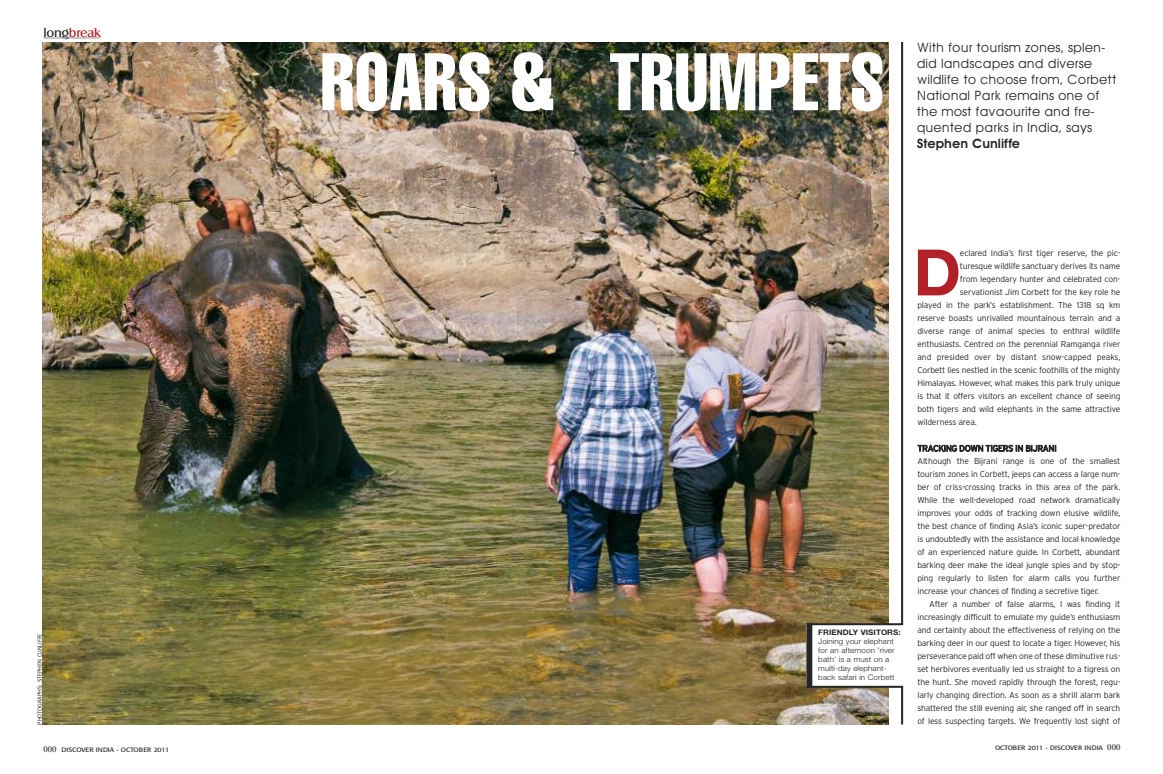
<style>
.page{position:relative;width:1163px;height:774px;background:#fff}
.page>*{position:absolute;margin:0;border:0;box-sizing:border-box;transform-origin:0 0}
.t1{font:extra-condensed 80px "Helvetica";letter-spacing:.01em;color:#fff;scale:.9 1}
.t2{font:700 64.1px "Helvetica Neue";color:#b12127}
.t3{font:13px/16px "Avant Garde";color:#272627}
.t4{font:600 13px "Avant Garde";color:#272627}
.t5{font:12.6px "Castle T";letter-spacing:-.02em;color:#b12127;scale:1.11 1}
.t6{font:300 8.5px/13px "Interstate";letter-spacing:-.02em;color:#272627}
.t7{font:300 7.6px/9px "Helvetica Neue";letter-spacing:.01em;color:#272627;scale:1.05 1}
.t8{font:700 7.6px "Helvetica Neue";letter-spacing:.01em;color:#272627;scale:1.05 1}
.t9{font:6.3px "Formata";color:#272627;scale:1.11 1}
.t10{font:6px "Meta";color:#272627}
.s1{color:#272627}
.s2{font-family:"Apple Garamond";font-size:9px}
</style>
<div class="page">
<img style="left:43px;top:42px;width:845px;height:682px">
<hr style="left:43px;top:38px;width:57px;height:1px;background:#939393">
<hr style="left:901px;top:42px;width:2px;height:682px;background:#272627">
<div style="left:806px;top:624px;width:101px;height:62px;background:#fff"></div>
<hr style="left:806px;top:623px;width:97px;height:2px;background:#272627">
<hr style="left:806px;top:686px;width:97px;height:2px;background:#272627">
<div style="left:806px;top:623px;width:6px;height:65px;background:#272627"></div>
<h3 class="t5" style="left:43px;top:25px;width:53px"><span class="s1">long</span>break</h3>
<p class="t10" style="left:36px;top:724px;width:93px;rotate:-90deg">PHOTOGRAPHS: STEPHEN CUNLIFFE</p>
<h1 class="t1" style="left:321px;top:53px;width:627px">ROARS &amp; TRUMPETS</h1>
<h3 class="t3" style="left:916px;top:39px;width:201px">With four tourism zones, splen&shy;did landscapes and diverse wildlife to choose from, Corbett<br>National Park remains one of the most favaourite and fre&shy;quented parks in India, says</h3>
<h3 class="t4" style="left:916px;top:136px;width:105px">Stephen Cunliffe</h3>
<p class="t8" style="left:818px;top:629px;width:80px">FRIENDLY VISITORS:</p>
<p class="t7" style="left:818px;top:637px;width:74px">Joining your elephant for an afternoon 'river bath' is a must on a multi-day elephant&shy;back safari in Corbett</p>
<h2 class="t2" style="left:913px;top:250px;width:49px">D</h2>
<p class="t6" style="left:959px;top:247px;width:162px">eclared India’s first tiger reserve, the pic-</p>
<p class="t6" style="left:959px;top:260px;width:162px">turesque wildlife sanctuary derives its name</p>
<p class="t6" style="left:959px;top:273px;width:162px">from legendary hunter and celebrated con-</p>
<p class="t6" style="left:959px;top:286px;width:162px">servationist Jim Corbett for the key role he</p>
<p class="t6" style="left:917px;top:299px;width:204px">played in the park’s establishment. The 1318 sq km</p>
<p class="t6" style="left:917px;top:312px;width:204px">reserve boasts unrivalled mountainous terrain and a</p>
<p class="t6" style="left:917px;top:325px;width:204px">diverse range of animal species to enthral wildlife</p>
<p class="t6" style="left:917px;top:338px;width:204px">enthusiasts. Centred on the perennial Ramganga river</p>
<p class="t6" style="left:917px;top:351px;width:204px">and presided over by distant snow-capped peaks,</p>
<p class="t6" style="left:917px;top:364px;width:204px">Corbett lies nestled in the scenic foothills of the mighty</p>
<p class="t6" style="left:917px;top:377px;width:204px">Himalayas. However, what makes this park truly unique</p>
<p class="t6" style="left:917px;top:390px;width:204px">is that it offers visitors an excellent chance of seeing</p>
<p class="t6" style="left:917px;top:403px;width:204px">both tigers and wild elephants in the same attractive</p>
<p class="t6" style="left:917px;top:416px;width:61px">wilderness area.</p>
<p class="t6" style="left:917px;top:442px;width:204px">TRACKING DOWN TIGERS IN BIJRANI<br>Although the Bijrani range is one of the smallest tourism zones in Corbett, jeeps can access a large num&shy;ber of criss-crossing tracks in this area of the park.<br>While the well-developed road network dramatically improves your odds of tracking down elusive wildlife, the best chance of finding Asia’s iconic super-predator is undoubtedly with the assistance and local knowledge of an experienced nature guide. In Corbett, abundant barking deer make the ideal jungle spies and by stop&shy;ping regularly to listen for alarm calls you further increase your chances of finding a secretive tiger.</p>
<p class="t6" style="left:917px;top:598px;width:204px;text-align:justify;text-indent:12px">After a number of false alarms, I was finding it increasingly difficult to emulate my guide’s enthusiasm and certainty about the effectiveness of relying on the barking deer in our quest to locate a tiger. However, his perseverance paid off when one of these diminutive rus&shy;set herbivores eventually led us straight to a tigress on the hunt. She moved rapidly through the forest, regu&shy;larly changing direction. As soon as a shrill alarm bark shattered the still evening air, she ranged off in search of less suspecting targets. We frequently lost sight of</p>
<p class="t9" style="left:44px;top:746px;width:115px"><span class="s2">000</span> DISCOVER INDIA - OCTOBER 2011</p>
<p class="t9" style="left:994px;top:745px;width:114px">OCTOBER 2011 - DISCOVER INDIA <span class="s2">000</span></p>
</div>
